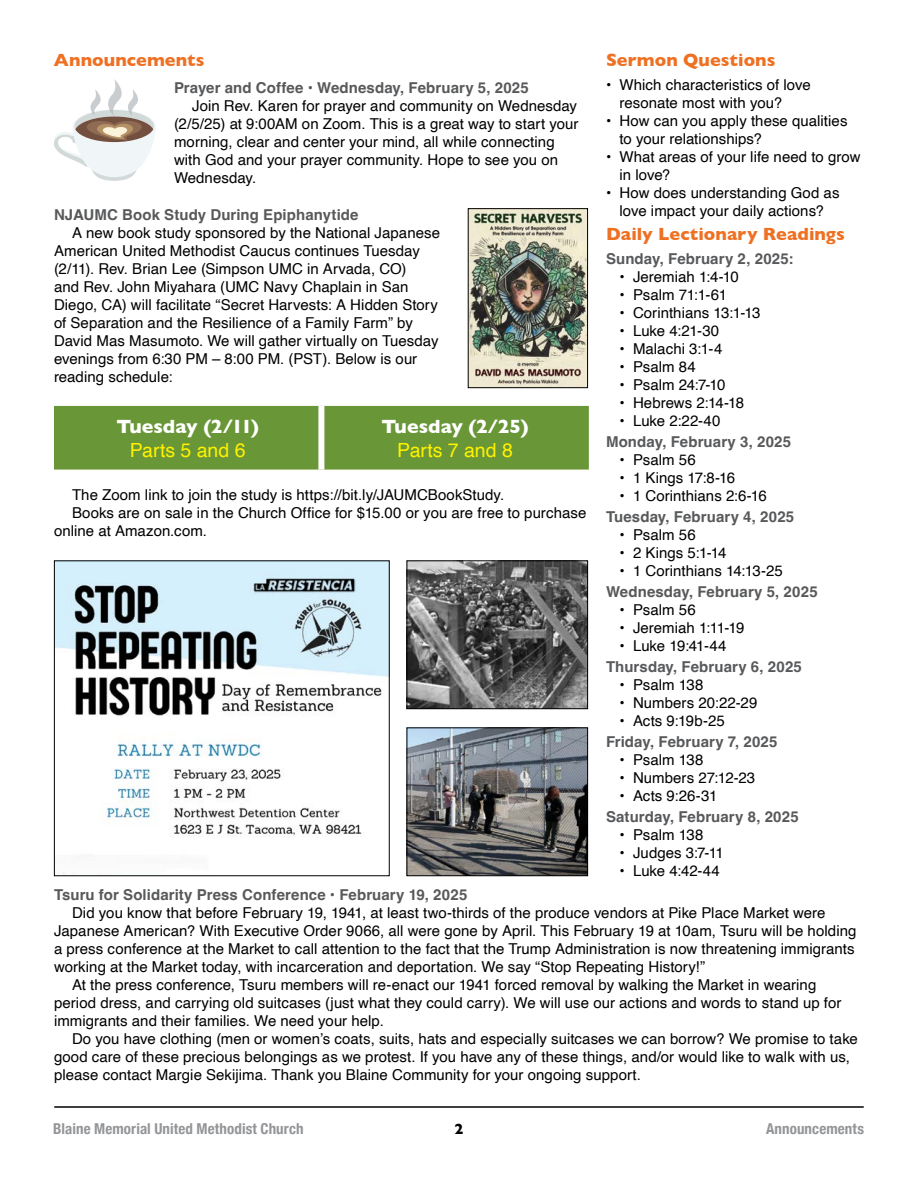
<style>
.page{position:relative;width:918px;height:1188px;background:#fff}
.page>*{position:absolute;margin:0;border:0;box-sizing:border-box;transform-origin:0 0}
.t1{font:700 19.5px "Gill Sans";color:#fff}
.t2{font:19.5px "Helvetica";letter-spacing:-.005em;color:#fff200}
.t3{font:700 18px "Gill Sans";letter-spacing:.005em;color:#ee7123}
.t4{font:15px/18px "Helvetica";letter-spacing:.005em;color:#000}
.t5{font:700 15px "Helvetica";letter-spacing:.005em;color:#58595b}
.t6{font:700 condensed 15px "Helvetica Neue";letter-spacing:.005em;color:#939598}
.t7{font:700 15px "Gill Sans";color:#000}
</style>
<div class="page">
<hr style="left:55px;top:1106px;width:808px;height:2px;background:#000">
<div style="left:54px;top:406px;width:535px;height:64px;background:#699636"></div>
<div style="left:318px;top:406px;width:6px;height:64px;background:#fff"></div>
<img style="left:470px;top:210px;width:116px;height:176px">
<div style="left:468px;top:208px;width:120px;height:180px;border:1px solid #000"></div>
<svg style="left:54px;top:79px;width:102px;height:102px"></svg>
<img style="left:56px;top:562px;width:332px;height:312px">
<div style="left:54px;top:560px;width:336px;height:316px;border:1px solid #000"></div>
<img style="left:409px;top:562px;width:177px;height:145px">
<div style="left:407px;top:560px;width:181px;height:149px;border:1px solid #000"></div>
<img style="left:409px;top:729px;width:177px;height:145px">
<div style="left:407px;top:727px;width:181px;height:149px;border:1px solid #000"></div>
<p class="t3" style="left:54px;top:46px;width:152px">Announcements</p>
<p class="t5" style="left:174px;top:79px;width:356px">Prayer and Coffee • Wednesday, February 5, 2025</p>
<p class="t4" style="left:174px;top:98px;width:406px;text-indent:18px">Join Rev. Karen for prayer and community on Wednesday (2/5/25) at 9:00AM on Zoom. This is a great way to start your morning, clear and center your mind, all while connecting with God and your prayer community. Hope to see you on Wednesday.</p>
<p class="t5" style="left:54px;top:206px;width:306px">NJAUMC Book Study During Epiphanytide</p>
<p class="t4" style="left:54px;top:224px;width:388px;text-indent:18px">A new book study sponsored by the National Japanese American United Methodist Caucus continues Tuesday (2/11). Rev. Brian Lee (Simpson UMC in Arvada, CO)<br>and Rev. John Miyahara (UMC Navy Chaplain in San Diego, CA) will facilitate “Secret Harvests: A Hidden Story of Separation and the Resilience of a Family Farm” by David Mas Masumoto. We will gather virtually on Tuesday evenings from 6:30 PM – 8:00 PM. (PST). Below is our reading schedule:</p>
<h1 class="t1" style="left:116px;top:411px;width:144px">Tuesday (2/11)</h1>
<h1 class="t2" style="left:130px;top:435px;width:117px">Parts 5 and 6</h1>
<h1 class="t1" style="left:382px;top:411px;width:149px">Tuesday (2/25)</h1>
<h1 class="t2" style="left:397px;top:435px;width:117px">Parts 7 and 8</h1>
<p class="t4" style="left:72px;top:486px;width:434px">The Zoom link to join the study is https://bit.ly/JAUMCBookStudy.</p>
<p class="t4" style="left:72px;top:504px;width:516px">Books are on sale in the Church Office for $15.00 or you are free to purchase</p>
<p class="t4" style="left:54px;top:522px;width:155px">online at Amazon.com.</p>
<p class="t3" style="left:606px;top:46px;width:171px">Sermon Questions</p>
<p class="t4" style="left:620px;top:76px;width:193px;text-indent:-14px">• Which characteristics of love resonate most with you?</p>
<p class="t4" style="left:620px;top:112px;width:230px;text-indent:-14px">• How can you apply these qualities to your relationships?</p>
<p class="t4" style="left:620px;top:148px;width:243px;text-indent:-14px">• What areas of your life need to grow in love?</p>
<p class="t4" style="left:606px;top:184px;width:235px;text-align:center">• How does understanding God as love impact your daily actions?</p>
<p class="t5" style="left:606px;top:250px;width:189px">Sunday, February 2, 2025:</p>
<p class="t4" style="left:620px;top:268px;width:121px">• Jeremiah 1:4-10</p>
<p class="t4" style="left:620px;top:286px;width:109px">• Psalm 71:1-61</p>
<p class="t4" style="left:620px;top:304px;width:142px">• Corinthians 13:1-13</p>
<p class="t4" style="left:620px;top:322px;width:101px">• Luke 4:21-30</p>
<p class="t4" style="left:620px;top:340px;width:104px">• Malachi 3:1-4</p>
<p class="t4" style="left:620px;top:358px;width:78px">• Psalm 84</p>
<p class="t4" style="left:620px;top:376px;width:108px">• Psalm 24:7-10</p>
<p class="t4" style="left:620px;top:394px;width:126px">• Hebrews 2:14-18</p>
<p class="t4" style="left:620px;top:412px;width:103px">• Luke 2:22-40</p>
<p class="t5" style="left:606px;top:433px;width:187px">Monday, February 3, 2025</p>
<p class="t4" style="left:620px;top:451px;width:78px">• Psalm 56</p>
<p class="t4" style="left:620px;top:469px;width:117px">• 1 Kings 17:8-16</p>
<p class="t4" style="left:620px;top:487px;width:149px">• 1 Corinthians 2:6-16</p>
<p class="t5" style="left:606px;top:508px;width:190px">Tuesday, February 4, 2025</p>
<p class="t4" style="left:620px;top:526px;width:78px">• Psalm 56</p>
<p class="t4" style="left:620px;top:544px;width:109px">• 2 Kings 5:1-14</p>
<p class="t4" style="left:620px;top:562px;width:165px">• 1 Corinthians 14:13-25</p>
<p class="t5" style="left:606px;top:583px;width:213px">Wednesday, February 5, 2025</p>
<p class="t4" style="left:620px;top:601px;width:78px">• Psalm 56</p>
<p class="t4" style="left:620px;top:619px;width:127px">• Jeremiah 1:11-19</p>
<p class="t4" style="left:620px;top:637px;width:108px">• Luke 19:41-44</p>
<p class="t5" style="left:606px;top:658px;width:197px">Thursday, February 6, 2025</p>
<p class="t4" style="left:620px;top:676px;width:85px">• Psalm 138</p>
<p class="t4" style="left:620px;top:694px;width:139px">• Numbers 20:22-29</p>
<p class="t4" style="left:620px;top:712px;width:107px">• Acts 9:19b-25</p>
<p class="t5" style="left:606px;top:733px;width:173px">Friday, February 7, 2025</p>
<p class="t4" style="left:620px;top:751px;width:85px">• Psalm 138</p>
<p class="t4" style="left:620px;top:769px;width:137px">• Numbers 27:12-23</p>
<p class="t4" style="left:620px;top:787px;width:99px">• Acts 9:26-31</p>
<p class="t5" style="left:606px;top:808px;width:194px">Saturday, February 8, 2025</p>
<p class="t4" style="left:620px;top:826px;width:85px">• Psalm 138</p>
<p class="t4" style="left:620px;top:844px;width:106px">• Judges 3:7-11</p>
<p class="t4" style="left:620px;top:862px;width:102px">• Luke 4:42-44</p>
<p class="t3" style="left:606px;top:220px;width:240px">Daily Lectionary Readings</p>
<p class="t5" style="left:54px;top:886px;width:415px">Tsuru for Solidarity Press Conference • February 19, 2025</p>
<p class="t4" style="left:72px;top:904px;width:755px">Did you know that before February 19, 1941, at least two-thirds of the produce vendors at Pike Place Market were</p>
<p class="t4" style="left:54px;top:922px;width:804px">Japanese American? With Executive Order 9066, all were gone by April. This February 19 at 10am, Tsuru will be holding</p>
<p class="t4" style="left:54px;top:940px;width:802px">a press conference at the Market to call attention to the fact that the Trump Administration is now threatening immigrants</p>
<p class="t4" style="left:54px;top:958px;width:653px">working at the Market today, with incarceration and deportation. We say “Stop Repeating History!”</p>
<p class="t4" style="left:72px;top:976px;width:746px">At the press conference, Tsuru members will re-enact our 1941 forced removal by walking the Market in wearing</p>
<p class="t4" style="left:54px;top:994px;width:789px">period dress, and carrying old suitcases (just what they could carry). We will use our actions and words to stand up for</p>
<p class="t4" style="left:54px;top:1012px;width:331px">immigrants and their families. We need your help.</p>
<p class="t4" style="left:72px;top:1030px;width:787px">Do you have clothing (men or women’s coats, suits, hats and especially suitcases we can borrow? We promise to take</p>
<p class="t4" style="left:54px;top:1048px;width:798px">good care of these precious belongings as we protest. If you have any of these things, and/or would like to walk with us,</p>
<p class="t4" style="left:54px;top:1066px;width:589px">please contact Margie Sekijima. Thank you Blaine Community for your ongoing support.</p>
<p class="t6" style="left:53px;top:1116px;width:252px">Blaine Memorial United Methodist Church</p>
<p class="t7" style="left:455px;top:1117px;width:10px">2</p>
<p class="t6" style="left:766px;top:1116px;width:99px">Announcements</p>
</div>
